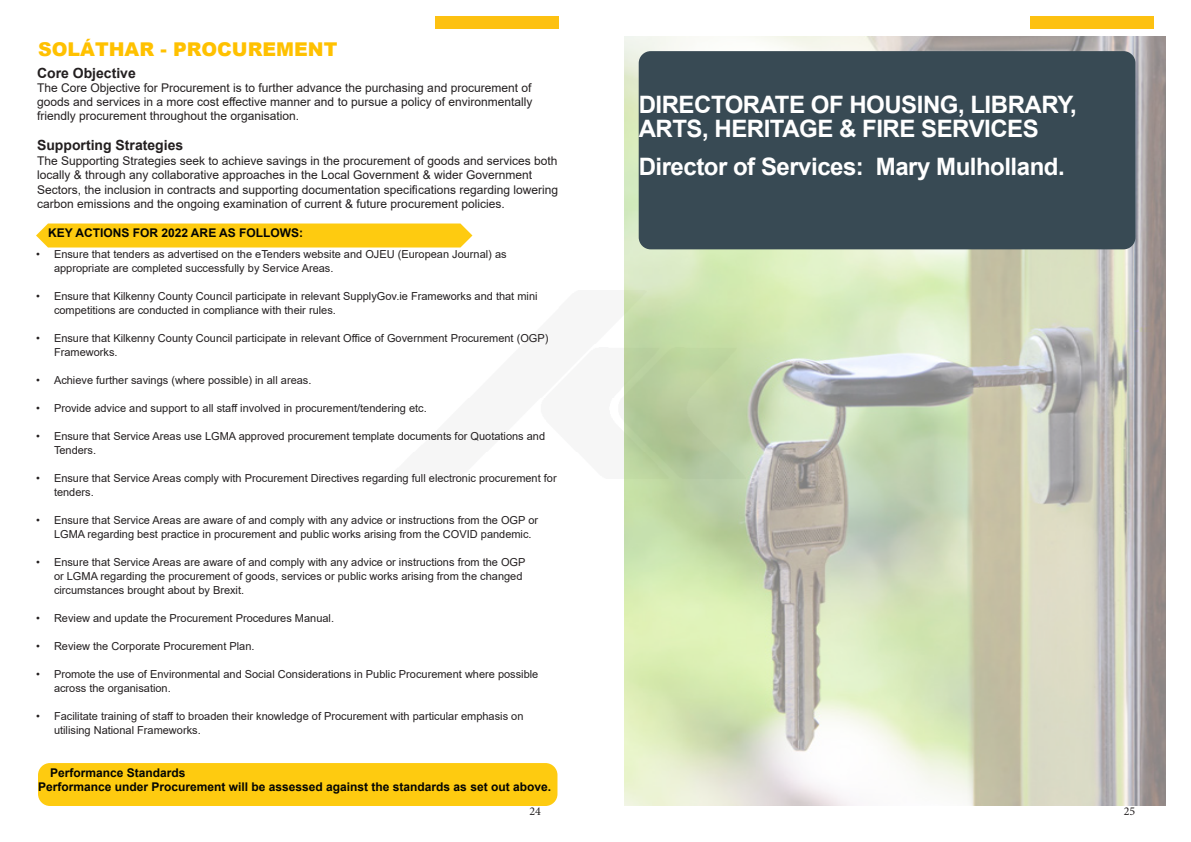
<style>
.page{position:relative;width:1191px;height:842px;background:#fff}
.page>*{position:absolute;margin:0;border:0;box-sizing:border-box;transform-origin:0 0}
.t1{font:700 24px/24px "Arial";letter-spacing:-.02em;color:#fff}
.t2{font:900 19px "Arial";color:#ffc100}
.t3{font:700 14px "Arial";color:#231f20}
.t4{font:12px/14.4px "Arial";color:#231f20;text-align:justify}
.t5{font:700 12px/14.4px "Arial";color:#040503}
.t6{font:12px "Minion Pro";color:#231f20}
.t7{font:11px/14px "Arial";color:#231f20}
</style>
<div class="page">
<div style="left:435px;top:16px;width:123px;height:13px;background:#fdc111"></div>
<div style="left:1030px;top:16px;width:123px;height:13px;background:#fdc111"></div>
<div style="left:36px;top:223px;width:436px;height:24px;background:#fecb10"></div>
<div style="left:38px;top:763px;width:519px;height:43px;background:#fecb10;border-radius:12px"></div>
<img style="left:624px;top:36px;width:541px;height:770px">
<div style="left:638px;top:51px;width:497px;height:198px;background:#384a54;border-radius:12px"></div>
<h2 class="t2" style="left:38px;top:35px;width:301px">SOLÁTHAR - PROCUREMENT</h2>
<p class="t3" style="left:37px;top:63px;width:100px">Core Objective</p>
<p class="t4" style="left:37px;top:80px;width:497px;line-height:14px">The Core Objective for Procurement is to further advance the purchasing and procurement of goods and services in a more cost effective manner and to pursue a policy of environmentally friendly procurement throughout the organisation.</p>
<p class="t3" style="left:37px;top:136px;width:148px">Supporting Strategies</p>
<p class="t4" style="left:37px;top:153px;width:522px;text-align:left">The Supporting Strategies seek to achieve savings in the procurement of goods and services both locally &amp; through any collaborative approaches in the Local Government &amp; wider Government Sectors, the inclusion in contracts and supporting documentation specifications regarding lowering carbon emissions and the ongoing examination of current &amp; future procurement policies.</p>
<p class="t5" style="left:48px;top:226px;width:257px">KEY ACTIONS FOR 2022 ARE AS FOLLOWS:</p>
<p class="t7" style="left:54px;top:247px;width:454px;text-indent:-18px">• Ensure that tenders as advertised on the eTenders website and OJEU (European Journal) as appropriate are completed successfully by Service Areas.</p>
<p class="t7" style="left:54px;top:289px;width:485px;text-indent:-18px">• Ensure that Kilkenny County Council participate in relevant SupplyGov.ie Frameworks and that mini competitions are conducted in compliance with their rules.</p>
<p class="t7" style="left:54px;top:331px;width:496px;text-indent:-18px">• Ensure that Kilkenny County Council participate in relevant Office of Government Procurement (OGP)<br>Frameworks.</p>
<p class="t7" style="left:36px;top:373px;width:277px">• Achieve further savings (where possible) in all areas.</p>
<p class="t7" style="left:36px;top:401px;width:392px">• Provide advice and support to all staff involved in procurement/tendering etc.</p>
<p class="t7" style="left:54px;top:429px;width:492px;text-indent:-18px">• Ensure that Service Areas use LGMA approved procurement template documents for Quotations and<br>Tenders.</p>
<p class="t7" style="left:54px;top:471px;width:504px;text-indent:-18px">• Ensure that Service Areas comply with Procurement Directives regarding full electronic procurement for tenders.</p>
<p class="t7" style="left:54px;top:513px;width:486px;text-indent:-18px">• Ensure that Service Areas are aware of and comply with any advice or instructions from the OGP or<br>LGMA regarding best practice in procurement and public works arising from the COVID pandemic.</p>
<p class="t7" style="left:54px;top:555px;width:473px;text-indent:-18px">• Ensure that Service Areas are aware of and comply with any advice or instructions from the OGP or LGMA regarding the procurement of goods, services or public works arising from the changed circumstances brought about by Brexit.</p>
<p class="t7" style="left:36px;top:611px;width:300px">• Review and update the Procurement Procedures Manual.</p>
<p class="t7" style="left:36px;top:639px;width:220px">• Review the Corporate Procurement Plan.</p>
<p class="t7" style="left:54px;top:667px;width:486px;text-indent:-18px">• Promote the use of Environmental and Social Considerations in Public Procurement where possible across the organisation.</p>
<p class="t7" style="left:54px;top:709px;width:471px;text-indent:-18px">• Facilitate training of staff to broaden their knowledge of Procurement with particular emphasis on utilising National Frameworks.</p>
<p class="t5" style="left:38px;top:765px;width:514px;text-indent:12px">Performance Standards<br>Performance under Procurement will be assessed against the standards as set out above.</p>
<h1 class="t1" style="left:638px;top:93px;width:440px">DIRECTORATE OF HOUSING, LIBRARY,<br>ARTS, HERITAGE &amp; FIRE SERVICES</h1>
<h1 class="t1" style="left:638px;top:155px;width:427px">Director of Services: Mary Mulholland.</h1>
<p class="t6" style="left:529px;top:803px;width:13px">24</p>
<p class="t6" style="left:1123px;top:803px;width:13px">25</p>
</div>
